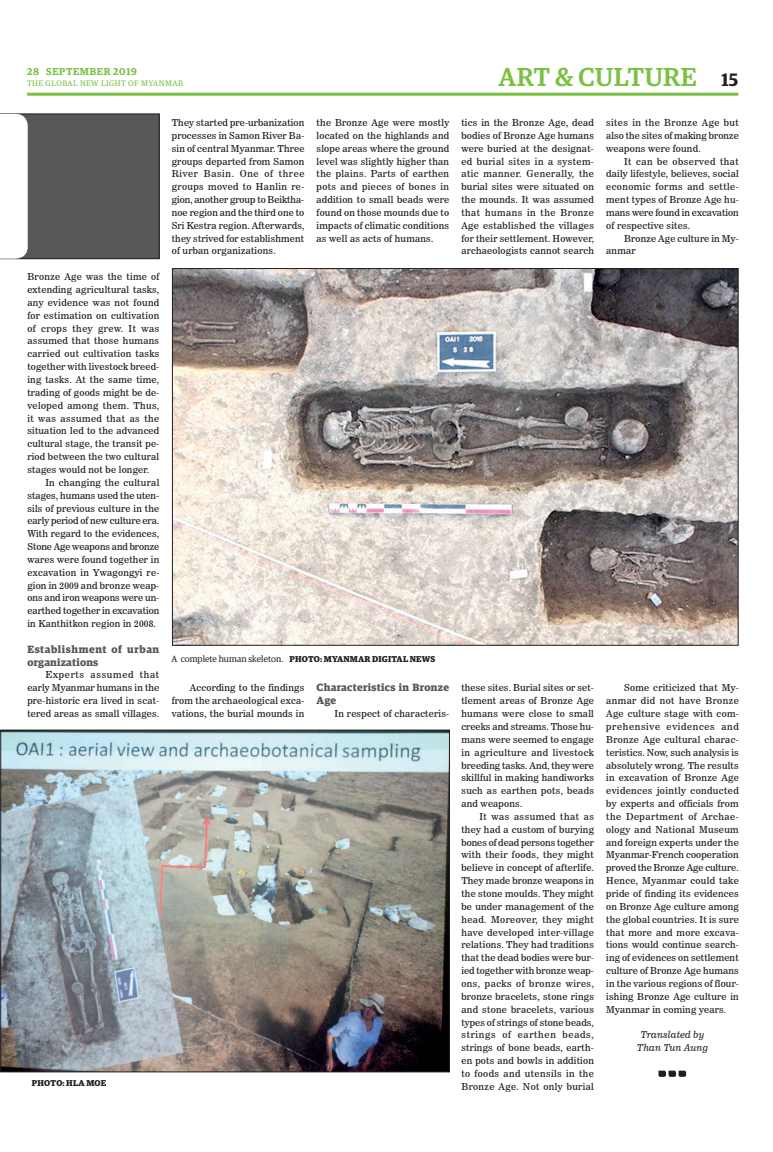
<style>
.page{position:relative;width:773px;height:1152px;background:#fff}
.page>*{position:absolute;margin:0;border:0;box-sizing:border-box;transform-origin:0 0}
.t1{font:500 26px "Guardian Egyp";letter-spacing:.02em;color:#79c142}
.t2{font:600 18px "Guardian Egyp";color:#231f20}
.t3{font:700 10.5px/12.9px "Guardian Egyp";letter-spacing:.055em;color:#57585a}
.t4{font:700 10.5px/12.9px "Guardian Egyp";letter-spacing:.025em;color:#57585a}
.t5{font:600 10px "Guardian Egyp";letter-spacing:.06em;color:#79c142}
.t6{font:9.5px/12.9px "News 706 BT Roman C";letter-spacing:.02em;color:#231f20;text-align:justify}
.t7{font:9.5px/12.9px "News 706 BT Italic C";letter-spacing:.02em;color:#231f20;text-align:center}
.t8{font:700 8.5px "Guardian Egyp";letter-spacing:.02em;color:#231f20}
.t9{font:8px "Guardian Egyp";letter-spacing:.06em;color:#79c142}
.s1{font-weight:400;font-size:9px}
</style>
<div class="page">
<hr style="left:27px;top:93px;width:711px;height:3px;background:#79c142">
<svg style="left:658px;top:1071px;width:28px;height:6px"></svg>
<img style="left:3px;top:732px;width:444px;height:338px">
<div style="left:1px;top:730px;width:448px;height:342px;border:1px solid #231f20"></div>
<img style="left:174px;top:270px;width:562px;height:373px">
<div style="left:0;top:114px;width:159px;height:145px;background:#57585a"></div>
<div style="left:0;top:114px;width:159px;height:145px;border:1px solid #231f20"></div>
<div style="left:0;top:114px;width:28px;height:145px;background:#fff"></div>
<p class="t5" style="left:27px;top:64px;width:111px">28 SEPTEMBER 2019</p>
<p class="t9" style="left:27px;top:78px;width:158px">THE GLOBAL NEW LIGHT OF MYANMAR</p>
<h1 class="t1" style="left:498px;top:59px;width:199px">ART &amp; CULTURE</h1>
<h2 class="t2" style="left:721px;top:67px;width:18px">15</h2>
<p class="t6" style="left:27px;top:270px;width:133px">Bronze Age was the time of extending agricultural tasks, any evidence was not found for estimation on cultivation of crops they grew. It was assumed that those humans carried out cultivation tasks together with livestock breed&shy;ing tasks. At the same time, trading of goods might be de&shy;veloped among them. Thus, it was assumed that as the situation led to the advanced cultural stage, the transit pe&shy;riod between the two cultural stages would not be longer.</p>
<p class="t6" style="left:27px;top:476px;width:133px;text-indent:18px">In changing the cultural stages, humans used the uten&shy;sils of previous culture in the early period of new culture era.<br>With regard to the evidences, Stone Age weapons and bronze wares were found together in excavation in Ywagongyi re&shy;gion in 2009 and bronze weap&shy;ons and iron weapons were un&shy;earthed together in excavation in Kanthitkon region in 2008.</p>
<p class="t3" style="left:27px;top:642px;width:133px">Establishment of urban organizations</p>
<p class="t6" style="left:27px;top:669px;width:133px;text-indent:18px">Experts assumed that early Myanmar humans in the pre-historic era lived in scat&shy;tered areas as small villages.</p>
<p class="t6" style="left:172px;top:116px;width:134px">They started pre-urbanization processes in Samon River Ba&shy;sin of central Myanmar. Three groups departed from Samon River Basin. One of three groups moved to Hanlin re&shy;gion, another group to Beiktha&shy;noe region and the third one to Sri Kestra region. Afterwards, they strived for establishment of urban organizations.</p>
<p class="t6" style="left:316px;top:116px;width:134px">the Bronze Age were mostly located on the highlands and slope areas where the ground level was slightly higher than the plains. Parts of earthen pots and pieces of bones in addition to small beads were found on those mounds due to impacts of climatic conditions as well as acts of humans.</p>
<p class="t8" style="left:171px;top:652px;width:265px"><span class="s1">A complete human skeleton.</span> PHOTO: MYANMAR DIGITAL NEWS</p>
<p class="t6" style="left:172px;top:682px;width:134px;text-indent:18px">According to the findings from the archaeological exca&shy;vations, the burial mounds in</p>
<p class="t4" style="left:316px;top:680px;width:134px">Characteristics in Bronze<br>Age</p>
<p class="t6" style="left:334px;top:707px;width:116px">In respect of characteris-</p>
<p class="t8" style="left:32px;top:1077px;width:76px">PHOTO: HLA MOE</p>
<p class="t6" style="left:461px;top:116px;width:134px">tics in the Bronze Age, dead bodies of Bronze Age humans were buried at the designat&shy;ed burial sites in a system&shy;atic manner. Generally, the burial sites were situated on the mounds. It was assumed that humans in the Bronze Age established the villages for their settlement. However, archaeologists cannot search</p>
<p class="t6" style="left:606px;top:116px;width:134px">sites in the Bronze Age but also the sites of making bronze weapons were found.</p>
<p class="t6" style="left:606px;top:155px;width:134px;text-indent:18px">It can be observed that daily lifestyle, believes, social economic forms and settle&shy;ment types of Bronze Age hu&shy;mans were found in excavation of respective sites.</p>
<p class="t6" style="left:606px;top:232px;width:134px;text-indent:18px">Bronze Age culture in My&shy;anmar</p>
<p class="t6" style="left:461px;top:681px;width:134px">these sites. Burial sites or set&shy;tlement areas of Bronze Age humans were close to small creeks and streams. Those hu&shy;mans were seemed to engage in agriculture and livestock breeding tasks. And, they were skillful in making handiworks such as earthen pots, beads and weapons.</p>
<p class="t6" style="left:461px;top:810px;width:134px;text-indent:18px">It was assumed that as they had a custom of burying bones of dead persons together with their foods, they might believe in concept of afterlife.<br>They made bronze weapons in the stone moulds. They might be under management of the head. Moreover, they might have developed inter-village relations. They had traditions that the dead bodies were bur&shy;ied together with bronze weap&shy;ons, packs of bronze wires, bronze bracelets, stone rings and stone bracelets, various types of strings of stone beads, strings of earthen beads, strings of bone beads, earth&shy;en pots and bowls in addition to foods and utensils in the Bronze Age. Not only burial</p>
<p class="t6" style="left:606px;top:681px;width:134px;text-indent:18px">Some criticized that My&shy;anmar did not have Bronze Age culture stage with com&shy;prehensive evidences and Bronze Age cultural charac&shy;teristics. Now, such analysis is absolutely wrong. The results in excavation of Bronze Age evidences jointly conducted by experts and officials from the Department of Archae&shy;ology and National Museum and foreign experts under the Myanmar-French cooperation proved the Bronze Age culture.<br>Hence, Myanmar could take pride of finding its evidences on Bronze Age culture among the global countries. It is sure that more and more excava&shy;tions would continue search&shy;ing of evidences on settlement culture of Bronze Age humans in the various regions of flour&shy;ishing Bronze Age culture in Myanmar in coming years.</p>
<p class="t7" style="left:637px;top:1029px;width:72px">Translated by<br>Than Tun Aung</p>
</div>
